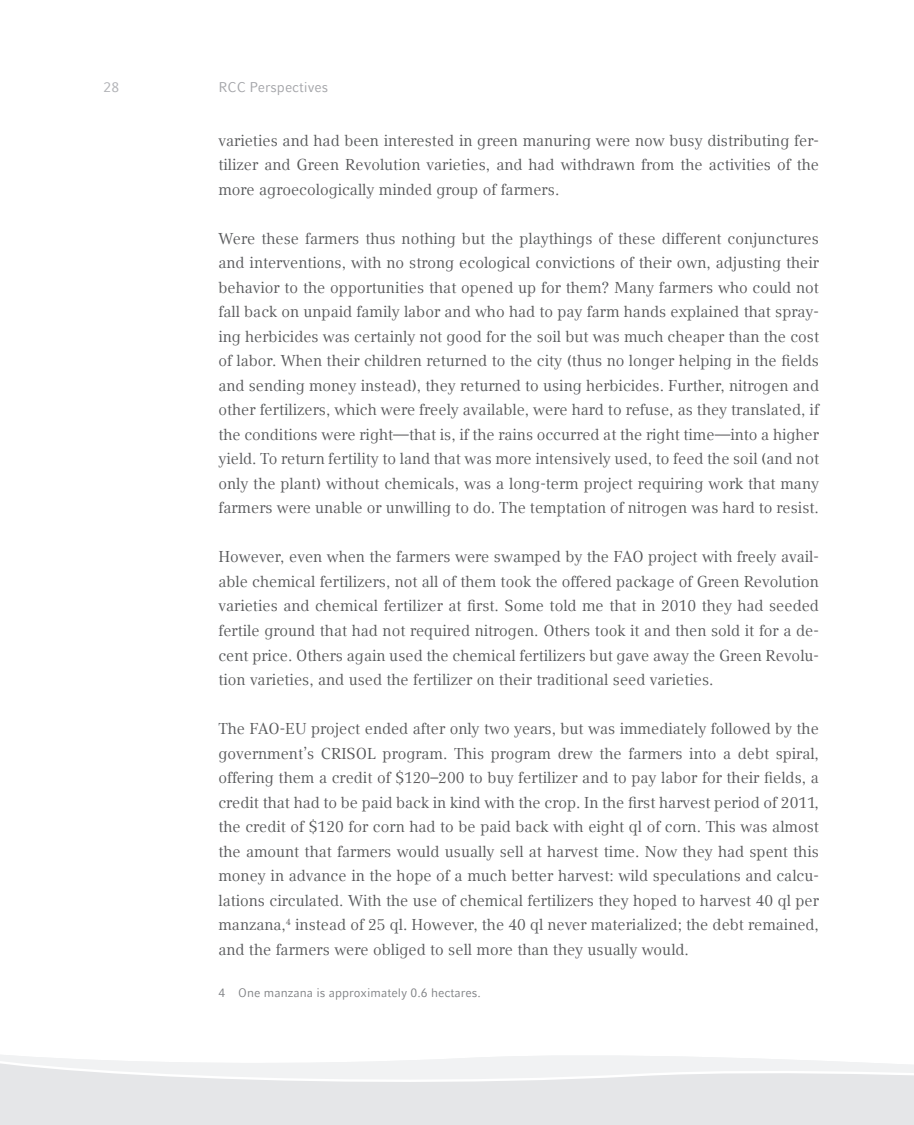
<style>
.page{position:relative;width:914px;height:1125px;background:#fff}
.page>*{position:absolute;margin:0;border:0;box-sizing:border-box;transform-origin:0 0}
.t1{font:15.75px/24.5px "LMU Compatil Text";color:#57585a;text-align:justify}
.t2{font:14px "LMU Compatil Fact";color:#a4a5a9}
.t3{font:14px "LMU Compatil Fact";color:#b2b3b7}
.t4{font:12.25px "LMU Compatil Fact";color:#808285}
</style>
<div class="page">
<svg style="left:0;top:1055px;width:913px;height:70px;fill:#e5e6e8"></svg>
<p class="t3" style="left:103px;top:79px;width:17px">28</p>
<p class="t2" style="left:218px;top:79px;width:111px">RCC Perspectives</p>
<p class="t1" style="left:218px;top:128px;width:602px">varieties and had been interested in green manuring were now busy distributing fer&shy;tilizer and Green Revolution varieties, and had withdrawn from the activities of the more agroecologically minded group of farmers.</p>
<p class="t1" style="left:218px;top:226px;width:602px">Were these farmers thus nothing but the playthings of these different conjunctures and interventions, with no strong ecological convictions of their own, adjusting their behavior to the opportunities that opened up for them? Many farmers who could not fall back on unpaid family labor and who had to pay farm hands explained that spray&shy;ing herbicides was certainly not good for the soil but was much cheaper than the cost of labor. When their children returned to the city (thus no longer helping in the fields and sending money instead), they returned to using herbicides. Further, nitrogen and other fertilizers, which were freely available, were hard to refuse, as they translated, if the conditions were right—that is, if the rains occurred at the right time—into a higher yield. To return fertility to land that was more intensively used, to feed the soil (and not only the plant) without chemicals, was a long-term project requiring work that many farmers were unable or unwilling to do. The temptation of nitrogen was hard to resist.</p>
<p class="t1" style="left:218px;top:544px;width:602px">However, even when the farmers were swamped by the FAO project with freely avail&shy;able chemical fertilizers, not all of them took the offered package of Green Revolution varieties and chemical fertilizer at first. Some told me that in 2010 they had seeded fertile ground that had not required nitrogen. Others took it and then sold it for a de&shy;cent price. Others again used the chemical fertilizers but gave away the Green Revolu&shy;tion varieties, and used the fertilizer on their traditional seed varieties.</p>
<p class="t1" style="left:218px;top:716px;width:602px">The FAO-EU project ended after only two years, but was immediately followed by the government’s CRISOL program. This program drew the farmers into a debt spiral, offering them a credit of $120–200 to buy fertilizer and to pay labor for their fields, a credit that had to be paid back in kind with the crop. In the first harvest period of 2011, the credit of $120 for corn had to be paid back with eight ql of corn. This was almost the amount that farmers would usually sell at harvest time. Now they had spent this money in advance in the hope of a much better harvest: wild speculations and calcu&shy;lations circulated. With the use of chemical fertilizers they hoped to harvest 40 ql per manzana,<sup>4</sup> instead of 25 ql. However, the 40 ql never materialized; the debt remained, and the farmers were obliged to sell more than they usually would.</p>
<p class="t4" style="left:218px;top:986px;width:264px">4 One manzana is approximately 0.6 hectares.</p>
</div>
